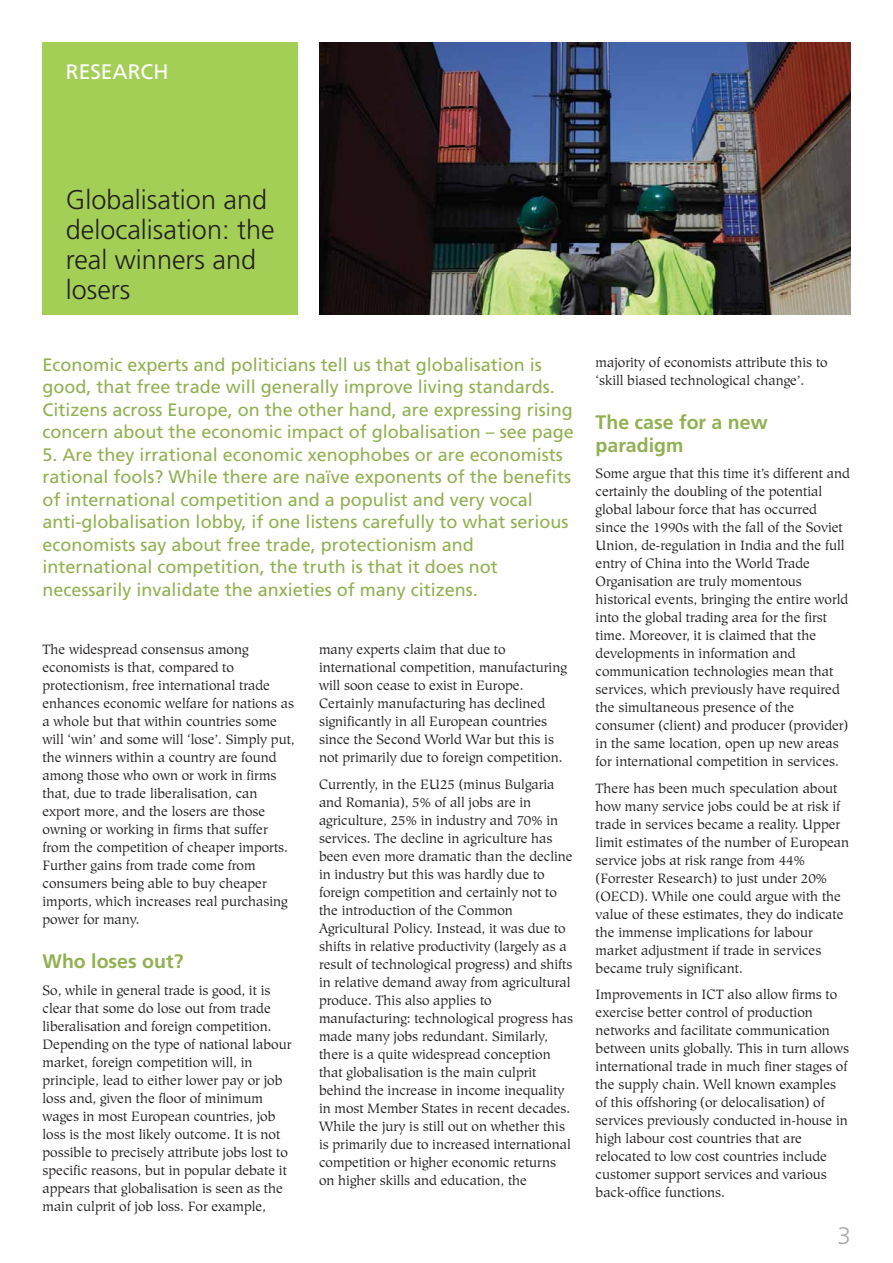
<style>
.page{position:relative;width:893px;height:1263px;background:#fff}
.page>*{position:absolute;margin:0;border:0;box-sizing:border-box;transform-origin:0 0}
.t1{font:300 27px/30px "Frutiger LT Com";color:#231f20}
.t2{font:300 24px "Frutiger LT Com";color:#a7a9ac}
.t3{font:21px "Frutiger LT Com";color:#fff}
.t4{font:700 19.5px/22.5px "Frutiger LT Com";color:#91b050}
.t5{font:18px/22.5px "Frutiger LT Com";color:#91b050}
.t6{font:13.5px/18px "Hiroshige";color:#231f20}
</style>
<div class="page">
<div style="left:43px;top:43px;width:255px;height:272px;background:#a4cf57"></div>
<img style="left:319px;top:43px;width:531px;height:272px">
<h3 class="t3" style="left:66px;top:64px;width:104px">R ESEARCH</h3>
<h1 class="t1" style="left:66px;top:187px;width:210px">Globalisation and delocalisation: the real winners and losers</h1>
<p class="t5" style="left:43px;top:355px;width:533px">Economic experts and politicians tell us that globalisation is good, that free trade will generally improve living standards.<br>Citizens across Europe, on the other hand, are expressing rising concern about the economic impact of globalisation – see page</p>
<p class="t5" style="left:43px;top:445px;width:530px">5. Are they irrational economic xenophobes or are economists rational fools? While there are naïve exponents of the benefits of international competition and a populist and very vocal anti-globalisation lobby, if one listens carefully to what serious economists say about free trade, protectionism and international competition, the truth is that it does not necessarily invalidate the anxieties of many citizens.</p>
<p class="t6" style="left:43px;top:642px;width:253px">The widespread consensus among economists is that, compared to protectionism, free international trade enhances economic welfare for nations as a whole but that within countries some will ‘win’ and some will ‘lose’. Simply put, the winners within a country are found among those who own or work in firms that, due to trade liberalisation, can export more, and the losers are those owning or working in firms that suffer from the competition of cheaper imports.<br>Further gains from trade come from consumers being able to buy cheaper imports, which increases real purchasing power for many.</p>
<h3 class="t4" style="left:43px;top:952px;width:142px">Who loses out?</h3>
<p class="t6" style="left:43px;top:982px;width:250px">So, while in general trade is good, it is clear that some do lose out from trade liberalisation and foreign competition.<br>Depending on the type of national labour market, foreign competition will, in principle, lead to either lower pay or job loss and, given the floor of minimum wages in most European countries, job loss is the most likely outcome. It is not possible to precisely attribute jobs lost to specific reasons, but in popular debate it appears that globalisation is seen as the main culprit of job loss. For example,</p>
<p class="t6" style="left:319px;top:642px;width:249px">many experts claim that due to international competition, manufacturing will soon cease to exist in Europe.<br>Certainly manufacturing has declined significantly in all European countries since the Second World War but this is not primarily due to foreign competition.</p>
<p class="t6" style="left:319px;top:776px;width:255px">Currently, in the EU25 (minus Bulgaria and Romania), 5% of all jobs are in agriculture, 25% in industry and 70% in services. The decline in agriculture has been even more dramatic than the decline in industry but this was hardly due to foreign competition and certainly not to the introduction of the Common Agricultural Policy. Instead, it was due to shifts in relative productivity (largely as a result of technological progress) and shifts in relative demand away from agricultural produce. This also applies to manufacturing: technological progress has made many jobs redundant. Similarly, there is a quite widespread conception that globalisation is the main culprit behind the increase in income inequality in most Member States in recent decades.<br>While the jury is still out on whether this is primarily due to increased international competition or higher economic returns on higher skills and education, the</p>
<p class="t6" style="left:595px;top:355px;width:234px">majority of economists attribute this to ‘skill biased technological change’.</p>
<h3 class="t4" style="left:595px;top:413px;width:174px">The case for a new paradigm</h3>
<p class="t6" style="left:595px;top:466px;width:256px">Some argue that this time it’s different and certainly the doubling of the potential global labour force that has occurred since the 1990s with the fall of the Soviet Union, de-regulation in India and the full entry of China into the World Trade Organisation are truly momentous historical events, bringing the entire world into the global trading area for the first time. Moreover, it is claimed that the developments in information and communication technologies mean that services, which previously have required the simultaneous presence of the consumer (client) and producer (provider) in the same location, open up new areas for international competition in services.</p>
<p class="t6" style="left:595px;top:780px;width:255px">There has been much speculation about how many service jobs could be at risk if trade in services became a reality. Upper limit estimates of the number of European service jobs at risk range from 44% (Forrester Research) to just under 20% (OECD). While one could argue with the value of these estimates, they do indicate the immense implications for labour market adjustment if trade in services became truly significant.</p>
<p class="t6" style="left:595px;top:987px;width:255px">Improvements in ICT also allow firms to exercise better control of production networks and facilitate communication between units globally. This in turn allows international trade in much finer stages of the supply chain. Well known examples of this offshoring (or delocalisation) of services previously conducted in-house in high labour cost countries that are relocated to low cost countries include customer support services and various back-office functions.</p>
<h2 class="t2" style="left:837px;top:1226px;width:15px">3</h2>
</div>
